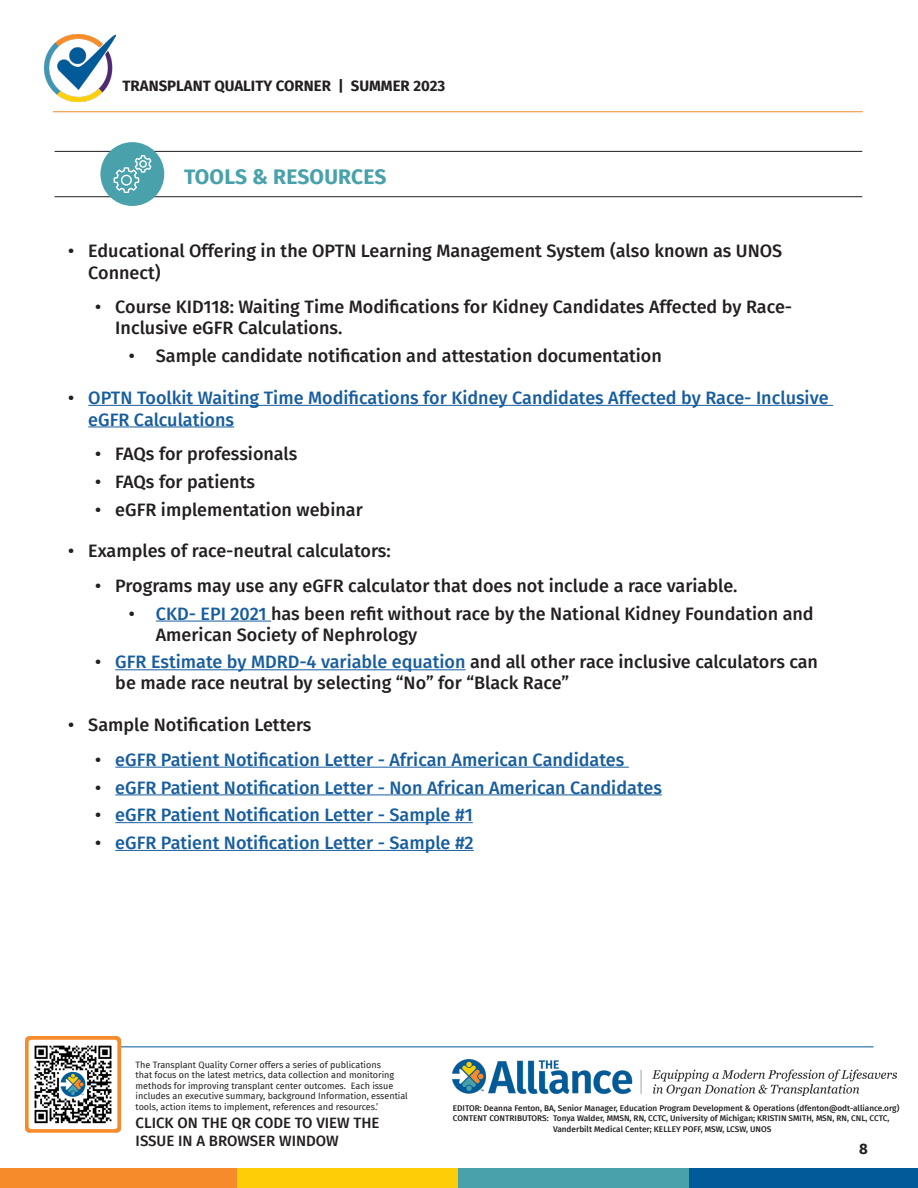
<style>
.page{position:relative;width:918px;height:1188px;background:#fff}
.page>*{position:absolute;margin:0;border:0;box-sizing:border-box;transform-origin:0 0}
.Section_head{font:700 21px "Fira Sans";letter-spacing:.01em;color:#48a1ab}
.t1{font:500 18px/21px "Fira Sans";color:#231f20}
.t2{font:500 18px/21.6px "Fira Sans";color:#175d9e}
.t3{font:500 15px "Fira Sans";color:#231f20}
.t4{font:700 15px "Fira Sans";color:#231f20}
.t5{font:9px/10.5px "Fira Sans";color:#231f20}
.t6{font:500 8.25px/10.5px "Fira Sans";color:#231f20}
.s1{color:#231f20}
.s2{color:#175d9e}
</style>
<div class="page">
<img style="left:45px;top:35px;width:70px;height:66px">
<hr style="left:53px;top:111px;width:810px;height:1px;background:#f68b2c">
<hr style="left:55px;top:196px;width:807px;height:1px;background:#231f20">
<hr style="left:55px;top:151px;width:807px;height:1px;background:#231f20">
<hr style="left:88px;top:405px;width:745px;height:1px;background:#175d9e">
<hr style="left:88px;top:427px;width:146px;height:1px;background:#175d9e">
<hr style="left:156px;top:621px;width:115px;height:1px;background:#175d9e">
<hr style="left:115px;top:669px;width:351px;height:1px;background:#175d9e">
<hr style="left:115px;top:767px;width:514px;height:1px;background:#175d9e">
<hr style="left:115px;top:794px;width:547px;height:1px;background:#175d9e">
<hr style="left:115px;top:822px;width:358px;height:1px;background:#175d9e">
<hr style="left:115px;top:850px;width:359px;height:1px;background:#175d9e">
<div style="left:100px;top:142px;width:64px;height:64px;background:#48a1ab;border-radius:50%"></div>
<svg style="left:114px;top:155px;width:38px;height:38px"></svg>
<hr style="left:41px;top:1046px;width:833px;height:1px;background:#005b98">
<div style="left:233px;top:1168px;width:236px;height:20px;background:#fdce08"></div>
<div style="left:0;top:1168px;width:236px;height:20px;background:#f68b2c"></div>
<div style="left:458px;top:1168px;width:236px;height:20px;background:#48a1ab"></div>
<div style="left:690px;top:1168px;width:228px;height:20px;background:#005b98"></div>
<img style="left:453px;top:1059px;width:443px;height:37px">
<img style="left:26px;top:1037px;width:95px;height:96px">
<p class="t4" style="left:123px;top:73px;width:324px">TRANSPLANT QUALITY CORNER | SUMMER 2023</p>
<p class="Section_head" style="left:184px;top:159px;width:204px">TOOLS &amp; RESOURCES</p>
<p class="t1" style="left:88px;top:239px;width:696px;line-height:21.6px;text-indent:-20px">• Educational Offering in the OPTN Learning Management System (also known as UNOS<br>Connect)</p>
<p class="t1" style="left:115px;top:296px;width:678px;text-indent:-20px">• Course KID118: Waiting Time Modifications for Kidney Candidates Affected by Race-<br>Inclusive eGFR Calculations.</p>
<p class="t1" style="left:129px;top:344px;width:535px">• Sample candidate notification and attestation documentation</p>
<p class="t2" style="left:88px;top:386px;width:742px;text-indent:-20px"><span class="s1">•</span> OPTN Toolkit Waiting Time Modifications for Kidney Candidates Affected by Race- Inclusive eGFR Calculations</p>
<p class="t1" style="left:95px;top:442px;width:204px">• FAQs for professionals</p>
<p class="t1" style="left:95px;top:470px;width:162px">• FAQs for patients</p>
<p class="t1" style="left:95px;top:498px;width:269px">• eGFR implementation webinar</p>
<p class="t1" style="left:68px;top:540px;width:324px">• Examples of race-neutral calculators:</p>
<p class="t1" style="left:95px;top:574px;width:644px">• Programs may use any eGFR calculator that does not include a race variable.</p>
<p class="t1" style="left:156px;top:602px;width:659px;text-indent:-27px">• <span class="s2">CKD- EPI 2021</span> has been refit without race by the National Kidney Foundation and<br>American Society of Nephrology</p>
<p class="t1" style="left:115px;top:651px;width:704px;text-indent:-20px">• <span class="s2">GFR Estimate by MDRD-4 variable equation</span> and all other race inclusive calculators can be made race neutral by selecting “No” for “Black Race”</p>
<p class="t1" style="left:68px;top:714px;width:245px">• Sample Notification Letters</p>
<p class="t2" style="left:95px;top:748px;width:531px"><span class="s1">•</span> eGFR Patient Notification Letter - African American Candidates</p>
<p class="t2" style="left:95px;top:776px;width:568px"><span class="s1">•</span> eGFR Patient Notification Letter - Non African American Candidates</p>
<p class="t2" style="left:95px;top:803px;width:379px"><span class="s1">•</span> eGFR Patient Notification Letter - Sample #1</p>
<p class="t2" style="left:95px;top:831px;width:380px"><span class="s1">•</span> eGFR Patient Notification Letter - Sample #2</p>
<p class="t5" style="left:136px;top:1059px;width:274px">The Transplant Quality Corner offers a series of publications<br>that focus on the latest metrics, data collection and monitoring methods for improving transplant center outcomes. Each issue includes an executive summary, background Information, essential tools, action items to implement, references and resources.’</p>
<p class="t3" style="left:136px;top:1110px;width:245px">CLICK ON THE QR CODE TO VIEW THE</p>
<p class="t3" style="left:136px;top:1128px;width:205px">ISSUE IN A BROWSER WINDOW</p>
<p class="t6" style="left:453px;top:1102px;width:448px">EDITOR: Deanna Fenton, BA, Senior Manager, Education Program Development &amp; Operations (dfenton@odt-alliance.org)</p>
<p class="t6" style="left:453px;top:1113px;width:97px">CONTENT CONTRIBUTORS:</p>
<p class="t6" style="left:553px;top:1113px;width:338px">Tonya Walder, MMSN, RN, CCTC, University of Michigan; KRISTIN SMITH, MSN, RN, CNL, CCTC,<br>Vanderbilt Medical Center; KELLEY POFF, MSW, LCSW, UNOS</p>
<p class="t4" style="left:859px;top:1136px;width:10px">8</p>
</div>
